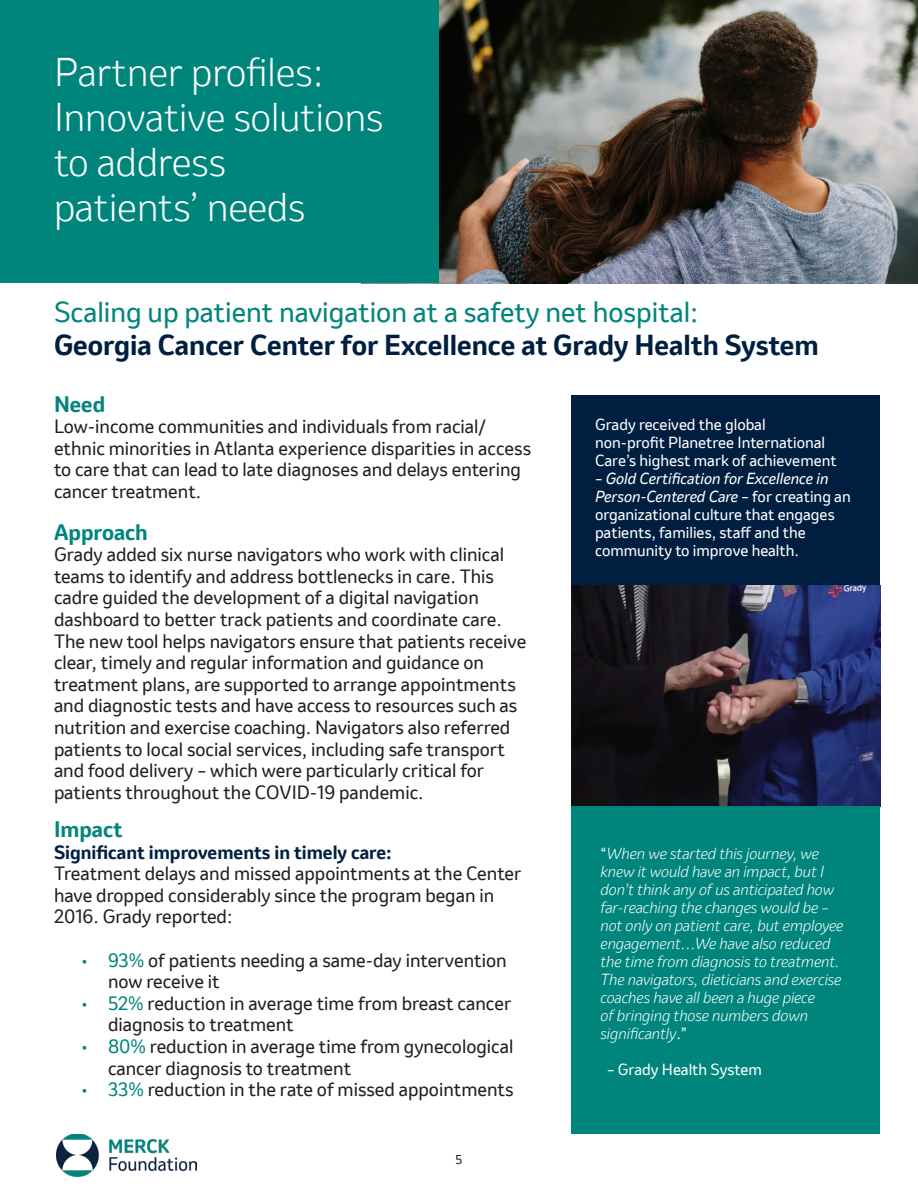
<style>
.page{position:relative;width:918px;height:1188px;background:#fff}
.page>*{position:absolute;margin:0;border:0;box-sizing:border-box;transform-origin:0 0}
.t1{font:300 37.5px/45px "Invention";color:#fff}
.t2{font:700 27px/32.4px "Invention";color:#001f40}
.Paragraph_Style_1{font:700 21px "Invention";color:#00857c}
.Paragraph_Style_1-2{font:18px/21.6px "Invention";color:#231f20}
.Paragraph_Style_1-3{font:700 18px "Invention";color:#001f40}
.Paragraph_Style_1-4{font:italic 300 15px/18px "Invention";color:#fff}
.Paragraph_Style_1-5{font:15px/18px "Invention";color:#fff}
.t3{font:12px "Invention";color:#231f20}
.s1{font-weight:400;color:#00857c}
.s2{color:#00857c}
.s3{font-style:italic}
.s4{font-weight:400;font-style:normal}
</style>
<div class="page">
<img style="left:439px;top:0;width:479px;height:283px">
<div style="left:0;top:0;width:439px;height:283px;background:#00857c"></div>
<img style="left:56px;top:1134px;width:141px;height:43px">
<div style="left:571px;top:396px;width:309px;height:189px;background:#001f40"></div>
<img style="left:571px;top:585px;width:309px;height:221px">
<div style="left:571px;top:806px;width:309px;height:328px;background:#00857c"></div>
<p class="t1" style="left:54px;top:49px;width:271px">Partner profiles:</p>
<p class="t1" style="left:54px;top:94px;width:331px">Innovative solutions to address</p>
<p class="t1" style="left:54px;top:184px;width:253px">patients’ needs</p>
<p class="t2" style="left:54px;top:296px;width:766px"><span class="s1">Scaling up patient navigation at a safety net hospital:<br></span>Georgia Cancer Center for Excellence at Grady Health System</p>
<p class="Paragraph_Style_1" style="left:54px;top:389px;width:53px">Need</p>
<p class="Paragraph_Style_1-2" style="left:54px;top:416px;width:479px">Low-income communities and individuals from racial/ ethnic minorities in Atlanta experience disparities in access to care that can lead to late diagnoses and delays entering cancer treatment.</p>
<p class="Paragraph_Style_1" style="left:54px;top:517px;width:95px">Approach</p>
<p class="Paragraph_Style_1-2" style="left:54px;top:544px;width:474px">Grady added six nurse navigators who work with clinical teams to identify and address bottlenecks in care. This cadre guided the development of a digital navigation dashboard to better track patients and coordinate care.<br>The new tool helps navigators ensure that patients receive clear, timely and regular information and guidance on treatment plans, are supported to arrange appointments and diagnostic tests and have access to resources such as nutrition and exercise coaching. Navigators also referred patients to local social services, including safe transport and food delivery – which were particularly critical for patients throughout the COVID-19 pandemic.</p>
<p class="Paragraph_Style_1" style="left:54px;top:814px;width:70px">Impact</p>
<p class="Paragraph_Style_1-3" style="left:54px;top:839px;width:339px">Significant improvements in timely care:</p>
<p class="Paragraph_Style_1-2" style="left:54px;top:863px;width:469px">Treatment delays and missed appointments at the Center have dropped considerably since the program began in<br>2016. Grady reported:</p>
<p class="Paragraph_Style_1-2" style="left:108px;top:949px;width:400px;text-indent:-27px"><span class="s2">• 93%</span> of patients needing a same-day intervention now receive it</p>
<p class="Paragraph_Style_1-2" style="left:108px;top:992px;width:405px;text-indent:-27px"><span class="s2">• 52%</span> reduction in average time from breast cancer diagnosis to treatment</p>
<p class="Paragraph_Style_1-2" style="left:108px;top:1035px;width:407px;text-indent:-27px"><span class="s2">• 80%</span> reduction in average time from gynecological cancer diagnosis to treatment</p>
<p class="Paragraph_Style_1-2" style="left:81px;top:1079px;width:434px"><span class="s2">• 33%</span> reduction in the rate of missed appointments</p>
<p class="Paragraph_Style_1-5" style="left:595px;top:416px;width:172px">Grady received the global</p>
<p class="Paragraph_Style_1-5" style="left:595px;top:434px;width:243px">non-profit Planetree International<br>Care’s highest mark of achievement</p>
<p class="Paragraph_Style_1-5" style="left:595px;top:470px;width:257px">– <span class="s3">Gold Certification for Excellence in Person-Centered Care</span> – for creating an organizational culture that engages patients, families, staff and the community to improve health.</p>
<p class="Paragraph_Style_1-4" style="left:600px;top:844px;width:244px"><span class="s4">“</span>When we started this journey, we knew it would have an impact, but I don’t think any of us anticipated how far-reaching the changes would be – not only on patient care, but employee engagement…We have also reduced the time from diagnosis to treatment.<br>The navigators, dieticians and exercise coaches have all been a huge piece<br>of bringing those numbers down significantly<span class="s4">.”</span></p>
<p class="Paragraph_Style_1-5" style="left:607px;top:1060px;width:156px">– Grady Health System</p>
<p class="t3" style="left:456px;top:1151px;width:8px">5</p>
</div>
